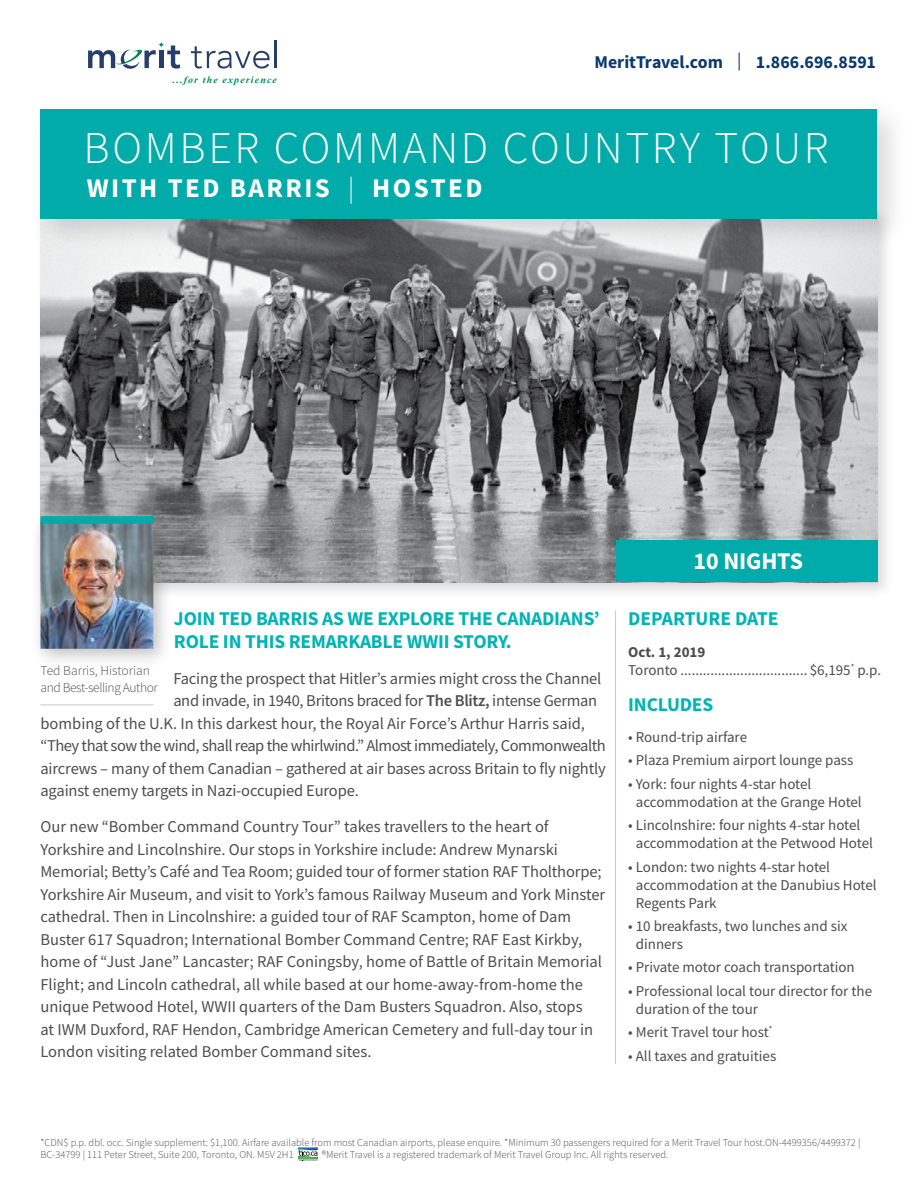
<style>
.page{position:relative;width:918px;height:1188px;background:#fff}
.page>*{position:absolute;margin:0;border:0;box-sizing:border-box;transform-origin:0 0}
.t1{font:300 45.3px "Source Sans Pro";letter-spacing:.06em;color:#fff}
.t2{font:700 27px "Source Sans Pro";letter-spacing:.09em;color:#fff}
.t3{font:700 24px "Source Sans Pro";letter-spacing:-.01em;color:#fff}
.t4{font:700 19.5px/22.5px "Source Sans Pro";letter-spacing:-.01em;color:#00b4b4}
.t5{font:700 18px "Source Sans Pro";color:#0a396e}
.t6{font:16.5px/22.5px "Source Sans Pro";color:#4d4d4f}
.t7{font:16.5px "Source Sans Pro";letter-spacing:-.03em;color:#4d4d4f}
.t8{font:16.5px "Source Sans Pro";letter-spacing:-.02em;color:#4d4d4f}
.t9{font:15px/18px "Source Sans Pro";color:#4d4d4f}
.t10{font:300 13.5px/16.5px "Source Sans Pro";letter-spacing:-.03em;color:#4d4d4f}
.t11{font:300 10.5px/12px "Source Sans Pro";color:#4d4d4f}
.t12{font:italic 700 9.9px "Times New Roman";letter-spacing:.12em;color:#008a52}
.s1{font-weight:400}
.s2{font-weight:300}
.s3{font-weight:600}
.s4{font-weight:700}
</style>
<div class="page">
<div style="left:34px;top:206px;width:861px;height:394px;background:#000;opacity:.15"></div>
<img style="left:40px;top:252px;width:838px;height:330px">
<svg style="left:191px;top:46px;width:79px;height:23px"></svg>
<hr style="left:275px;top:40px;width:2px;height:28px;background:#263f6a">
<div style="left:159px;top:51px;width:5px;height:17px;background:#263f6a"></div>
<svg style="left:167px;top:46px;width:13px;height:23px"></svg>
<svg style="left:88px;top:49px;width:68px;height:20px"></svg>
<svg style="left:158px;top:42px;width:7px;height:6px"></svg>
<div style="left:28px;top:97px;width:883px;height:155px;background:#000;opacity:.15"></div>
<div style="left:40px;top:109px;width:838px;height:109px;background:#00aba9"></div>
<hr style="left:615px;top:610px;width:1px;height:454px;background:#c7c8ca">
<img style="left:298px;top:1147px;width:20px;height:1px">
<svg style="left:298px;top:1148px;width:20px;height:13px"></svg>
<img style="left:299px;top:1156px;width:19px;height:3px">
<div style="left:30px;top:511px;width:144px;height:158px;background:#000;opacity:.25"></div>
<img style="left:40px;top:524px;width:113px;height:125px">
<div style="left:40px;top:516px;width:113px;height:8px;background:#00aba9"></div>
<hr style="left:40px;top:704px;width:113px;height:1px;background:#cfd0d2">
<div style="left:616px;top:540px;width:262px;height:42px;background:#00aba9"></div>
<p class="t12" style="left:173px;top:73px;width:106px">...for the experience</p>
<p class="t5" style="left:594px;top:49px;width:283px">MeritTravel.com <span class="s1">|</span> 1.866.696.8591</p>
<h1 class="t1" style="left:83px;top:120px;width:747px">BOMBER COMMAND COUNTRY TOUR</h1>
<h2 class="t2" style="left:87px;top:170px;width:397px">WITH TED BARRIS <span class="s2">|</span> HOSTED</h2>
<p class="t4" style="left:174px;top:607px;width:427px">JOIN TED BARRIS AS WE EXPLORE THE CANADIANS’<br>ROLE IN THIS REMARKABLE WWII STORY.</p>
<p class="t6" style="left:173px;top:667px;width:430px">Facing the prospect that Hitler’s armies might cross the Channel</p>
<p class="t8" style="left:173px;top:690px;width:425px">and invade, in 1940, Britons braced for <span class="s3">The Blitz,</span> intense German</p>
<p class="t6" style="left:40px;top:712px;width:546px">bombing of the U.K. In this darkest hour, the Royal Air Force’s Arthur Harris said,</p>
<p class="t7" style="left:40px;top:735px;width:567px">“They that sow the wind, shall reap the whirlwind.” Almost immediately, Commonwealth</p>
<p class="t6" style="left:40px;top:757px;width:567px">aircrews – many of them Canadian – gathered at air bases across Britain to fly nightly</p>
<p class="t6" style="left:40px;top:779px;width:320px">against enemy targets in Nazi-occupied Europe.</p>
<p class="t6" style="left:40px;top:815px;width:566px">Our new “Bomber Command Country Tour” takes travellers to the heart of Yorkshire and Lincolnshire. Our stops in Yorkshire include: Andrew Mynarski Memorial; Betty’s Café and Tea Room; guided tour of former station RAF Tholthorpe; Yorkshire Air Museum, and visit to York’s famous Railway Museum and York Minster cathedral. Then in Lincolnshire: a guided tour of RAF Scampton, home of Dam Buster 617 Squadron; International Bomber Command Centre; RAF East Kirkby, home of “Just Jane” Lancaster; RAF Coningsby, home of Battle of Britain Memorial Flight; and Lincoln cathedral, all while based at our home-away-from-home the unique Petwood Hotel, WWII quarters of the Dam Busters Squadron. Also, stops<br>at IWM Duxford, RAF Hendon, Cambridge American Cemetery and full-day tour in London visiting related Bomber Command sites.</p>
<p class="t10" style="left:40px;top:663px;width:119px">Ted Barris, Historian and Best-selling Author</p>
<h3 class="t3" style="left:693px;top:545px;width:111px">10 NIGHTS</h3>
<p class="t4" style="left:628px;top:607px;width:152px">DEPARTURE DATE</p>
<p class="t9" style="left:628px;top:642px;width:254px"><span class="s4">Oct. 1, 2019<br></span>Toronto .................................. $6,195<sup>*</sup> p.p.</p>
<p class="t4" style="left:628px;top:692px;width:87px">INCLUDES</p>
<p class="t9" style="left:628px;top:728px;width:120px">• Round-trip airfare</p>
<p class="t9" style="left:628px;top:751px;width:227px">• Plaza Premium airport lounge pass</p>
<p class="t9" style="left:636px;top:775px;width:228px;text-indent:-8px">• York: four nights 4-star hotel accommodation at the Grange Hotel</p>
<p class="t9" style="left:636px;top:816px;width:239px;text-indent:-8px">• Lincolnshire: four nights 4-star hotel accommodation at the Petwood Hotel</p>
<p class="t9" style="left:636px;top:858px;width:242px;text-indent:-8px">• London: two nights 4-star hotel accommodation at the Danubius Hotel<br>Regents Park</p>
<p class="t9" style="left:636px;top:917px;width:213px;text-indent:-8px">• 10 breakfasts, two lunches and six dinners</p>
<p class="t9" style="left:628px;top:958px;width:228px">• Private motor coach transportation</p>
<p class="t9" style="left:636px;top:982px;width:238px;text-indent:-8px">• Professional local tour director for the duration of the tour</p>
<p class="t9" style="left:628px;top:1023px;width:146px">• Merit Travel tour host<sup>*</sup></p>
<p class="t9" style="left:628px;top:1047px;width:150px">• All taxes and gratuities</p>
<p class="t11" style="left:40px;top:1137px;width:821px">*CDN$ p.p. dbl. occ. Single supplement: $1,100. Airfare available from most Canadian airports, please enquire. *Minimum 30 passengers required for a Merit Travel Tour host.ON-4499356/4499372 |<br>BC-34799 | 111 Peter Street, Suite 200, Toronto, ON. M5V 2H1</p>
<p class="t11" style="left:322px;top:1149px;width:348px">®Merit Travel is a registered trademark of Merit Travel Group Inc. All rights reserved.</p>
</div>
